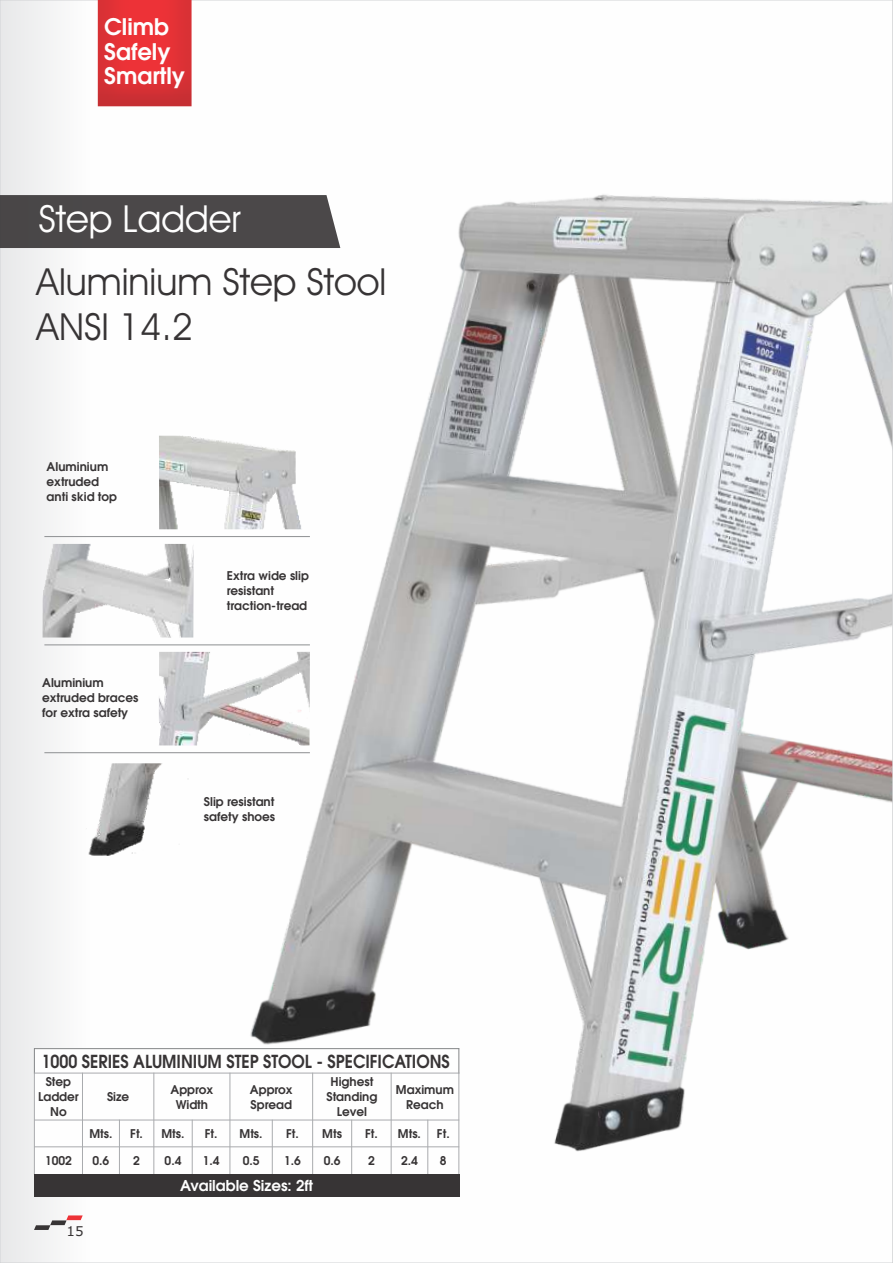
<style>
.page{position:relative;width:893px;height:1263px;background:#fff}
.page>*{position:absolute;margin:0;border:0;box-sizing:border-box;transform-origin:0 0}
.t1{font:37.5px/44.8px "Avant Guard Regular SWFTE";color:#373435}
.t2{font:37.5px "Avant Guard Regular SWFTE";color:#fefefe}
.t3{font:600 22.65px/24.3px "Avant Garde";color:#fefefe}
.t4{font:600 17.85px "Avant Garde";color:#373435;scale:.89 1}
.t5{font:600 14.85px "Avant Garde";color:#fefefe}
.t6{font:13.5px "Verdana";color:#373435}
.t7{font:600 12px/15.3px "Avant Garde";color:#373435}
</style>
<div class="page">
<img style="left:196px;top:194px;width:695px;height:1003px">
<div style="left:0;top:195px;width:340px;height:53px;background:#4b4849"></div>
<img style="left:159px;top:436px;width:151px;height:93px">
<img style="left:43px;top:544px;width:151px;height:93px">
<img style="left:76px;top:763px;width:113px;height:94px">
<hr style="left:44px;top:536px;width:266px;height:1px;background:#96989a">
<hr style="left:44px;top:644px;width:266px;height:1px;background:#96989a">
<hr style="left:44px;top:752px;width:266px;height:1px;background:#96989a">
<img style="left:159px;top:652px;width:151px;height:93px">
<img style="left:98px;top:0;width:94px;height:106px">
<div style="left:34px;top:1048px;width:425px;height:126px;background:#fefefe"></div>
<hr style="left:34px;top:1073px;width:1px;height:102px;background:#a9abae">
<svg style="left:34px;top:1049px;width:1px;height:24px"></svg>
<hr style="left:82px;top:1073px;width:1px;height:102px;background:#a9abae">
<hr style="left:119px;top:1120px;width:1px;height:55px;background:#a9abae">
<hr style="left:153px;top:1073px;width:1px;height:102px;background:#a9abae">
<hr style="left:192px;top:1120px;width:1px;height:55px;background:#a9abae">
<hr style="left:230px;top:1073px;width:1px;height:102px;background:#a9abae">
<hr style="left:272px;top:1120px;width:1px;height:55px;background:#a9abae">
<hr style="left:312px;top:1073px;width:1px;height:102px;background:#a9abae">
<hr style="left:351px;top:1120px;width:1px;height:55px;background:#a9abae">
<hr style="left:391px;top:1073px;width:1px;height:102px;background:#a9abae">
<hr style="left:427px;top:1120px;width:1px;height:55px;background:#a9abae">
<hr style="left:458px;top:1073px;width:1px;height:102px;background:#a9abae">
<svg style="left:458px;top:1049px;width:1px;height:24px"></svg>
<hr style="left:34px;top:1146px;width:425px;height:1px;background:#a9abae">
<hr style="left:34px;top:1120px;width:425px;height:1px;background:#a9abae">
<hr style="left:34px;top:1073px;width:425px;height:1px;background:#a9abae">
<hr style="left:34px;top:1048px;width:425px;height:1px;background:#848688">
<div style="left:34px;top:1174px;width:425px;height:23px;background:#373435"></div>
<svg style="left:892px;top:0;width:1px;height:1263px"></svg>
<svg style="left:34px;top:1215px;width:49px;height:15px"></svg>
<h2 class="t3" style="left:104px;top:18px;width:82px">Climb<br>Safely<br>Smartly</h2>
<h1 class="t2" style="left:38px;top:196px;width:204px">Step Ladder</h1>
<h1 class="t1" style="left:37px;top:259px;width:351px">Aluminium Step Stool<br>ANSI 14.2</h1>
<p class="t7" style="left:47px;top:460px;width:72px">Aluminium extruded anti skid top</p>
<p class="t7" style="left:42px;top:676px;width:98px">Aluminium extruded braces for extra safety</p>
<p class="t7" style="left:227px;top:569px;width:84px">Extra wide slip resistant traction-tread</p>
<p class="t7" style="left:204px;top:795px;width:73px">Slip resistant safety shoes</p>
<h3 class="t4" style="left:42px;top:1054px;width:460px">1000 SERIES ALUMINIUM STEP STOOL - SPECIFICATIONS</h3>
<p class="t7" style="left:38px;top:1075px;width:42px;text-align:center">Step<br>Ladder<br>No</p>
<p class="t7" style="left:107px;top:1090px;width:24px">Size</p>
<p class="t7" style="left:171px;top:1083px;width:44px;text-align:center">Approx<br>Width</p>
<p class="t7" style="left:250px;top:1083px;width:44px">Approx<br>Spread</p>
<p class="t7" style="left:326px;top:1075px;width:52px;text-align:center">Highest<br>Standing<br>Level</p>
<p class="t7" style="left:396px;top:1083px;width:60px;text-align:center">Maximum<br>Reach</p>
<p class="t7" style="left:89px;top:1127px;width:25px">Mts.</p>
<p class="t7" style="left:130px;top:1127px;width:56px">Ft. Mts.</p>
<p class="t7" style="left:205px;top:1127px;width:59px">Ft. Mts.</p>
<p class="t7" style="left:286px;top:1127px;width:57px">Ft. Mts</p>
<p class="t7" style="left:365px;top:1127px;width:57px">Ft. Mts.</p>
<p class="t7" style="left:437px;top:1127px;width:14px">Ft.</p>
<p class="t7" style="left:45px;top:1155px;width:28px">1002</p>
<p class="t7" style="left:93px;top:1155px;width:18px">0.6</p>
<p class="t7" style="left:133px;top:1155px;width:8px">2</p>
<p class="t7" style="left:165px;top:1155px;width:18px">0.4</p>
<p class="t7" style="left:203px;top:1155px;width:18px">1.4</p>
<p class="t7" style="left:243px;top:1155px;width:18px">0.5</p>
<p class="t7" style="left:284px;top:1155px;width:18px">1.6</p>
<p class="t7" style="left:324px;top:1155px;width:18px">0.6</p>
<p class="t7" style="left:368px;top:1155px;width:8px">2</p>
<p class="t7" style="left:401px;top:1155px;width:18px">2.4</p>
<p class="t7" style="left:440px;top:1155px;width:8px">8</p>
<p class="t6" style="left:66px;top:1225px;width:19px">15</p>
<p class="t5" style="left:180px;top:1180px;width:135px">Available Sizes: 2ft</p>
</div>
